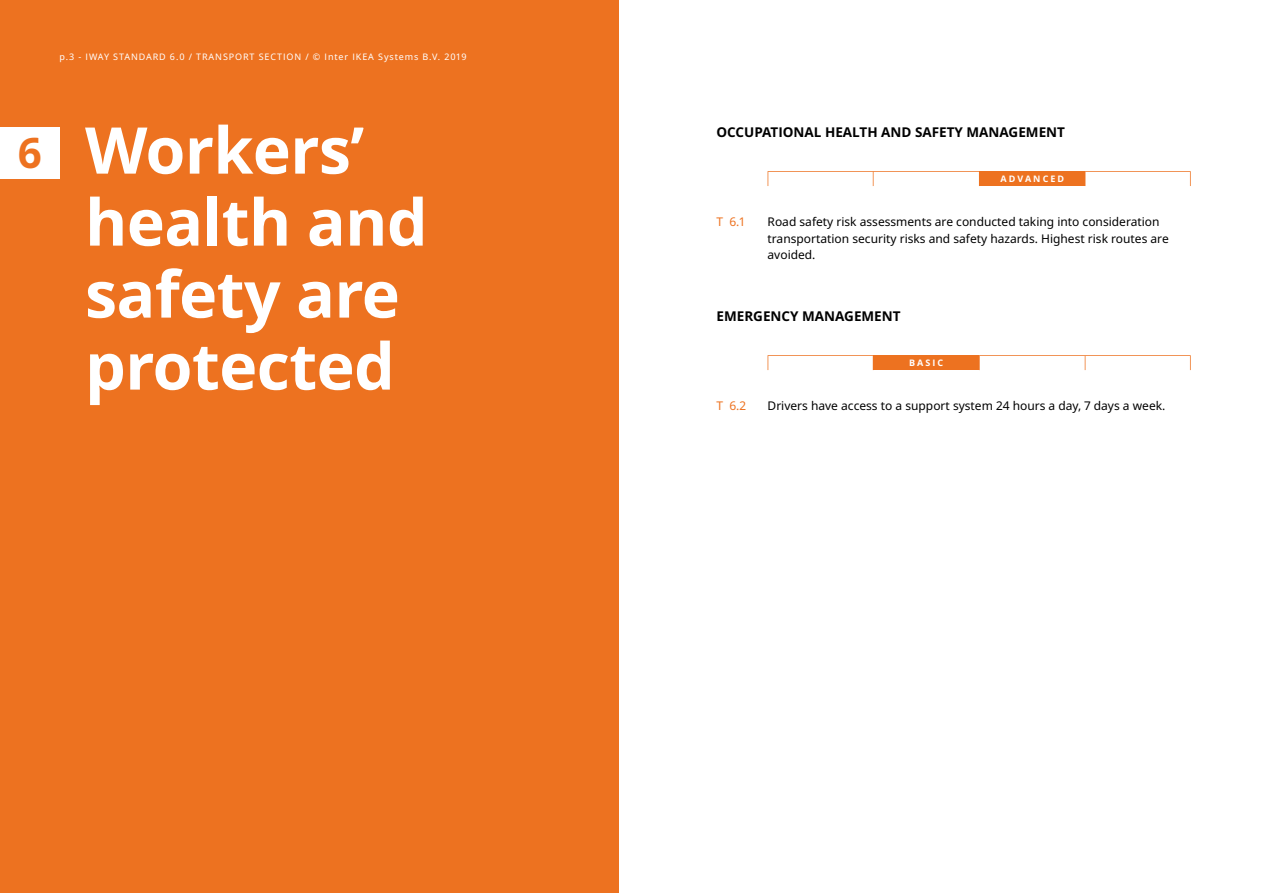
<style>
.page{position:relative;width:1263px;height:893px;background:#fff}
.page>*{position:absolute;margin:0;border:0;box-sizing:border-box;transform-origin:0 0}
.t1{font:700 64.5px/72px "Noto IKEA Latin";letter-spacing:-.01em;color:#fff}
.t2{font:700 42px "Noto IKEA Latin";color:#ed7220}
.t3{font:700 13.5px "Noto IKEA Latin";color:#000}
.t4{font:12px/16.5px "Noto IKEA Latin";color:#000}
.t5{font:12px "Noto IKEA Latin";color:#ed7220}
.t6{font:9px "Noto IKEA Latin";letter-spacing:.1em;color:#fff}
.t7{font:700 9px "Noto IKEA Latin";letter-spacing:.23em;color:#fff}
</style>
<div class="page">
<div style="left:0;top:0;width:619px;height:893px;background:#ed7220"></div>
<div style="left:0;top:128px;width:60px;height:51px;background:#fff"></div>
<svg style="left:767px;top:171px;width:424px;height:15px"></svg>
<svg style="left:767px;top:355px;width:424px;height:15px"></svg>
<div style="left:979px;top:171px;width:106px;height:15px;background:#ed7220"></div>
<div style="left:873px;top:355px;width:106px;height:15px;background:#ed7220"></div>
<p class="t6" style="left:60px;top:50px;width:408px">p.3 - IWAY STANDARD 6.0 / TRANSPORT SECTION / © Inter IKEA Systems B.V. 2019</p>
<h2 class="t2" style="left:17px;top:123px;width:27px">6</h2>
<h1 class="t1" style="left:85px;top:113px;width:344px">Workers’ health and safety are protected</h1>
<p class="t3" style="left:716px;top:123px;width:350px">OCCUPATIONAL HEALTH AND SAFETY MANAGEMENT</p>
<p class="t7" style="left:1000px;top:172px;width:65px">ADVANCED</p>
<p class="t5" style="left:716px;top:213px;width:30px">T 6.1</p>
<p class="t4" style="left:767px;top:213px;width:403px">Road safety risk assessments are conducted taking into consideration transportation security risks and safety hazards. Highest risk routes are avoided.</p>
<p class="t3" style="left:716px;top:307px;width:186px">EMERGENCY MANAGEMENT</p>
<p class="t7" style="left:909px;top:356px;width:36px">BASIC</p>
<p class="t5" style="left:716px;top:397px;width:31px">T 6.2</p>
<p class="t4" style="left:767px;top:397px;width:399px">Drivers have access to a support system 24 hours a day, 7 days a week.</p>
</div>
